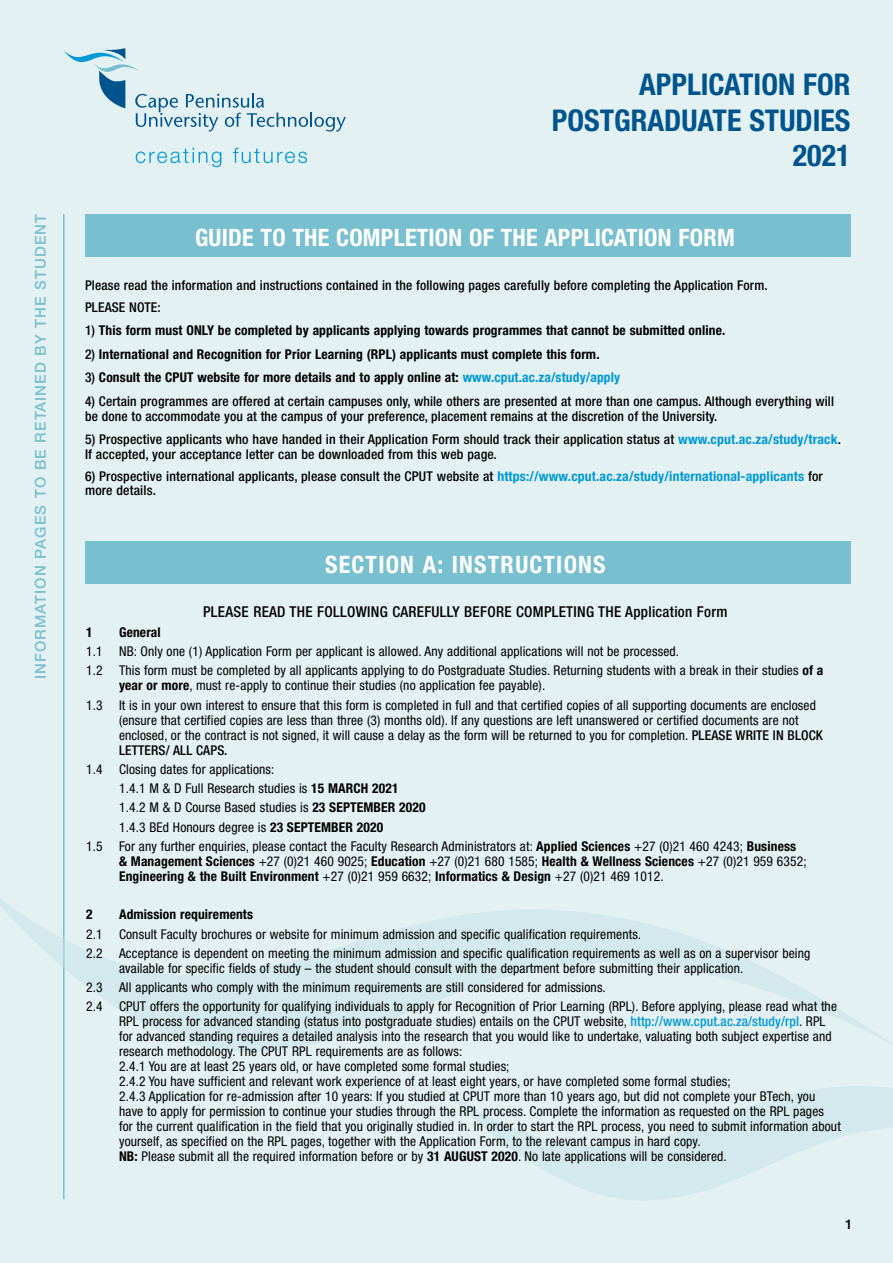
<style>
.page{position:relative;width:893px;height:1263px;background:#e4f1f3}
.page>*{position:absolute;margin:0;border:0;box-sizing:border-box;transform-origin:0 0}
.t1{font:700 condensed 30px/35.5px "Helvetica Neue";color:#00548e;text-align:right}
.t2{font:700 condensed 24px "Helvetica Neue LT Std";letter-spacing:.01em;color:#fff}
.t3{font:700 condensed 24px "Helvetica Neue LT Std";letter-spacing:.05em;color:#fff}
.t4{font:500 condensed 15px "Helvetica Neue LT Std";letter-spacing:.02em;color:#000}
.t5{font:500 15px "Helvetica Neue LT Std";letter-spacing:.07em;color:#78c0cf}
.t6{font:condensed 13.5px/15px "Helvetica Neue LT Std";letter-spacing:.01em;color:#000}
.t7{font:500 condensed 13.5px/15px "Helvetica Neue LT Std";letter-spacing:.01em;color:#000}
.t8{font:700 condensed 13.5px/15px "Helvetica Neue LT Std";letter-spacing:.01em;color:#000}
.t9{font:500 13.5px "Helvetica Neue LT Std";color:#000}
.s1{font-weight:500}
.s2{color:#0099d8}
.s3{font-weight:700;color:#0099d8}
.s4{font-weight:700}
.s5{font-weight:400}
.s6{font-weight:500;color:#0099d8}
</style>
<div class="page">
<div style="left:85px;top:214px;width:765px;height:43px;background:#78c0cf"></div>
<svg style="left:64px;top:48px;width:282px;height:84px"></svg>
<svg style="left:136px;top:148px;width:171px;height:19px"></svg>
<hr style="left:63px;top:214px;width:2px;height:985px;background:#78c0cf">
<svg style="left:0;top:880px;width:893px;height:320px"></svg>
<div style="left:85px;top:541px;width:765px;height:43px;background:#78c0cf"></div>
<p class="t5" style="left:32px;top:679px;width:467px;rotate:-90deg">INFORMATION PAGES TO BE RETAINED BY THE STUDENT</p>
<h1 class="t1" style="left:552px;top:67px;width:300px">APPLICATION FOR<br>POSTGRADUATE STUDIES<br>2021</h1>
<h2 class="t2" style="left:195px;top:223px;width:541px">GUIDE TO THE COMPLETION OF THE APPLICATION FORM</h2>
<p class="t7" style="left:85px;top:274px;width:684px;line-height:22px">Please read the information and instructions contained in the following pages carefully before completing the Application Form.<br>PLEASE NOTE:</p>
<p class="t8" style="left:85px;top:323px;width:642px"><span class="s1">1)</span> This form must ONLY be completed by applicants applying towards programmes that cannot be submitted online.</p>
<p class="t8" style="left:85px;top:346px;width:516px"><span class="s1">2)</span> International and Recognition for Prior Learning (RPL) applicants must complete this form.</p>
<p class="t8" style="left:85px;top:370px;width:537px"><span class="s1">3)</span> Consult the CPUT website for more details and to apply online at: <span class="s2">www.cput.ac.za/study/apply</span></p>
<p class="t7" style="left:85px;top:393px;width:750px">4) Certain programmes are offered at certain campuses only, while others are presented at more than one campus. Although everything will be done to accommodate you at the campus of your preference, placement remains at the discretion of the University.</p>
<p class="t7" style="left:85px;top:432px;width:757px">5) Prospective applicants who have handed in their Application Form should track their application status at <span class="s3">www.cput.ac.za/study/track</span>.<br>If accepted, your acceptance letter can be downloaded from this web page.</p>
<p class="t7" style="left:85px;top:469px;width:739px;line-height:13.5px">6) Prospective international applicants, please consult the CPUT website at <span class="s3">https://www.cput.ac.za/study/international-applicants</span> for more details.</p>
<h2 class="t3" style="left:325px;top:550px;width:282px">SECTION A: INSTRUCTIONS</h2>
<p class="t4" style="left:203px;top:603px;width:526px">PLEASE READ THE FOLLOWING CAREFULLY BEFORE COMPLETING THE Application Form</p>
<p class="t8" style="left:86px;top:624px;width:8px">1</p>
<p class="t8" style="left:119px;top:624px;width:43px">General</p>
<p class="t6" style="left:86px;top:641px;width:739px;line-height:19.2px">1.1 NB: Only one (1) Application Form per applicant is allowed. Any additional applications will not be processed.<br>1.2 This form must be completed by all applicants applying to do Postgraduate Studies. Returning students with a break in their studies <span class="s4">of a</span></p>
<p class="t6" style="left:86px;top:676px;width:731px;line-height:19.2px;text-indent:33px"><span class="s4">year or more</span>, must re-apply to continue their studies (no application fee payable).<br>1.3 It is in your own interest to ensure that this form is completed in full and that certified copies of all supporting documents are enclosed</p>
<p class="t6" style="left:119px;top:712px;width:705px">(ensure that certified copies are less than three (3) months old). If any questions are left unanswered or certified documents are not enclosed, or the contract is not signed, it will cause a delay as the form will be returned to you for completion. <span class="s1">PLEASE WRITE IN BLOCK<br>LETTERS/ ALL CAPS.</span></p>
<p class="t6" style="left:86px;top:761px;width:190px">1.4 Closing dates for applications:</p>
<p class="t6" style="left:119px;top:781px;width:281px">1.4.1 M &amp; D Full Research studies is <span class="s4">15 MARCH 2021</span></p>
<p class="t6" style="left:119px;top:800px;width:308px">1.4.2 M &amp; D Course Based studies is <span class="s4">23 SEPTEMBER 2020</span></p>
<p class="t6" style="left:119px;top:819px;width:266px">1.4.3 BEd Honours degree is <span class="s4">23 SEPTEMBER 2020</span></p>
<p class="t6" style="left:86px;top:838px;width:712px">1.5 For any further enquiries, please contact the Faculty Research Administrators at: <span class="s4">Applied Sciences</span> +27 (0)21 460 4243; <span class="s4">Business</span></p>
<p class="t8" style="left:119px;top:853px;width:689px">&amp; Management Sciences <span class="s5">+27 (0)21 460 9025;</span> Education <span class="s5">+27 (0)21 680 1585;</span> Health &amp; Wellness Sciences <span class="s5">+27 (0)21 959 6352;<br></span>Engineering &amp; the Built Environment <span class="s5">+27 (0)21 959 6632;</span> Informatics &amp; Design <span class="s5">+27 (0)21 469 1012.</span></p>
<p class="t8" style="left:86px;top:907px;width:8px">2</p>
<p class="t8" style="left:119px;top:907px;width:136px">Admission requirements</p>
<p class="t6" style="left:86px;top:924px;width:726px;line-height:19.2px">2.1 Consult Faculty brochures or website for minimum admission and specific qualification requirements.<br>2.2 Acceptance is dependent on meeting the minimum admission and specific qualification requirements as well as on a supervisor being</p>
<p class="t6" style="left:86px;top:958px;width:752px;line-height:19.2px;text-indent:33px">available for specific fields of study – the student should consult with the department before submitting their application.<br>2.3 All applicants who comply with the minimum requirements are still considered for admissions.<br>2.4 CPUT offers the opportunity for qualifying individuals to apply for Recognition of Prior Learning (RPL). Before applying, please read what the</p>
<p class="t6" style="left:119px;top:1014px;width:723px">RPL process for advanced standing (status into postgraduate studies) entails on the CPUT website, <span class="s6">http://www.cput.ac.za/study/rpl</span>. RPL for advanced standing requires a detailed analysis into the research that you would like to undertake, valuating both subject expertise and research methodology. The CPUT RPL requirements are as follows:<br>2.4.1 You are at least 25 years old, or have completed some formal studies;<br>2.4.2 You have sufficient and relevant work experience of at least eight years, or have completed some formal studies;<br>2.4.3 Application for re-admission after 10 years: If you studied at CPUT more than 10 years ago, but did not complete your BTech, you have to apply for permission to continue your studies through the RPL process. Complete the information as requested on the RPL pages for the current qualification in the field that you originally studied in. In order to start the RPL process, you need to submit information about yourself, as specified on the RPL pages, together with the Application Form, to the relevant campus in hard copy.<br><span class="s4">NB:</span> Please submit all the required information before or by <span class="s4">31 AUGUST 2020</span>. No late applications will be considered.</p>
<p class="t9" style="left:845px;top:1216px;width:9px">1</p>
</div>
